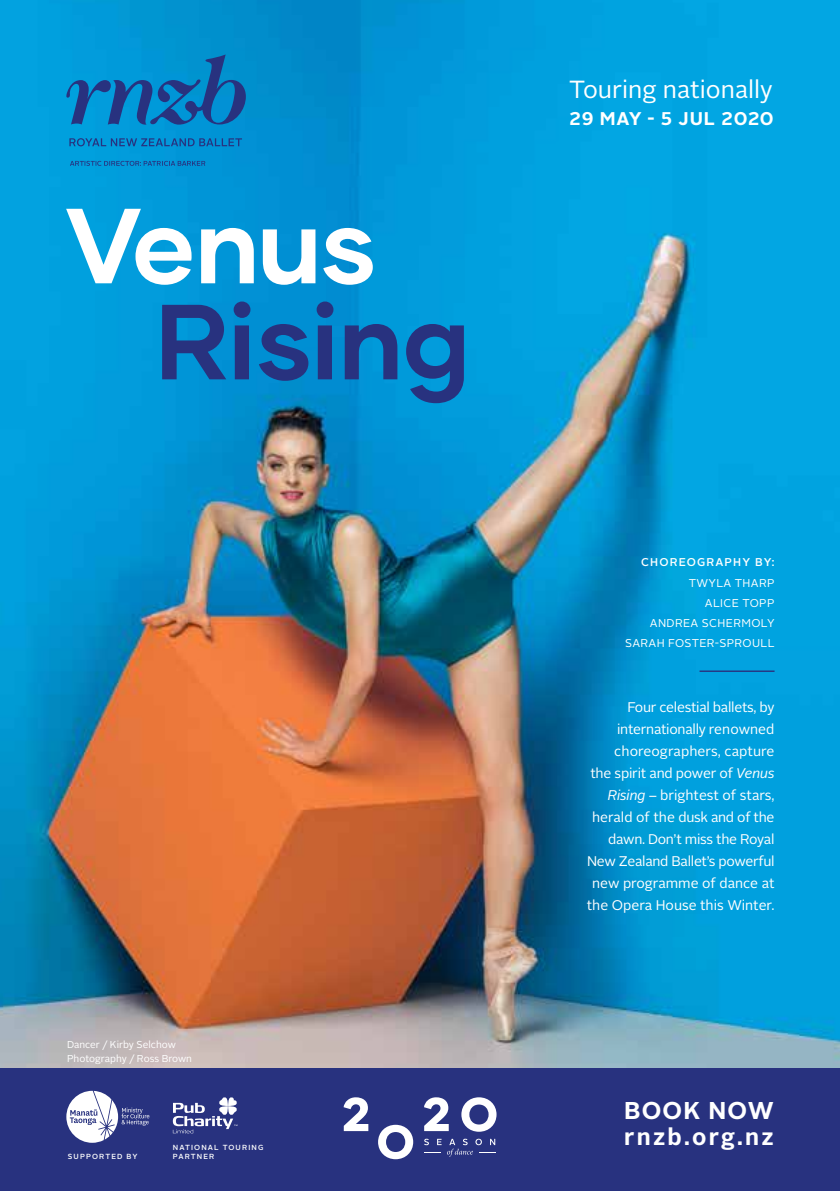
<style>
.page{position:relative;width:840px;height:1191px;background:#fff}
.page>*{position:absolute;margin:0;border:0;box-sizing:border-box;transform-origin:0 0}
.t1{font:700 106.4px "Gilmer";letter-spacing:-.01em;color:#28327f}
.t2{font:700 106.4px "Gilmer";letter-spacing:-.025em;color:#fff}
.t3{font:24.8px "Alright Sans";color:#fff}
.t4{font:700 24.2px "Alright Sans";letter-spacing:.05em;color:#fff}
.t5{font:700 23.4px "Alright Sans";letter-spacing:.1em;color:#fff}
.t6{font:700 18.4px "Alright Sans";letter-spacing:.05em;color:#fff}
.t7{font:14px/22px "Alright Sans";letter-spacing:-.015em;color:#fff;text-align:right}
.t8{font:11.4px/20.2px "Alright Sans";letter-spacing:.03em;color:#fff;text-align:right}
.t9{font:500 11.4px "Alright Sans";letter-spacing:.1em;color:#fff}
.t10{font:10px/14px "Alright Sans";color:#fff}
.t11{font:500 7.4px/8.8px "Alright Sans";letter-spacing:.15em;color:#fff}
.s1{font-style:italic}
</style>
<div class="page">
<img style="left:0;top:0;width:839px;height:1068px">
<div style="left:0;top:1068px;width:839px;height:123px;background:#28327f"></div>
<svg style="left:343px;top:1097px;width:25px;height:34px"></svg>
<svg style="left:424px;top:1097px;width:24px;height:34px"></svg>
<svg style="left:378px;top:1124px;width:35px;height:35px"></svg>
<svg style="left:461px;top:1097px;width:35px;height:34px"></svg>
<svg style="left:424px;top:1138px;width:71px;height:18px"></svg>
<svg style="left:66px;top:1090px;width:83px;height:52px"></svg>
<svg style="left:173px;top:1097px;width:64px;height:36px"></svg>
<svg style="left:66px;top:54px;width:180px;height:71px;background:#0b7abd"></svg>
<svg style="left:69px;top:138px;width:173px;height:8px"></svg>
<svg style="left:70px;top:161px;width:135px;height:5px"></svg>
<hr style="left:699px;top:670px;width:75px;height:2px;background:#28327f">
<h1 class="t2" style="left:66px;top:179px;width:312px">Venus</h1>
<h1 class="t1" style="left:155px;top:275px;width:317px">Rising</h1>
<p class="t10" style="left:67px;top:1037px;width:126px">Dancer / Kirby Selchow<br>Photography / Ross Brown</p>
<p class="t11" style="left:68px;top:1152px;width:71px">SUPPORTED BY</p>
<p class="t11" style="left:173px;top:1143px;width:92px">NATIONAL TOURING<br>PARTNER</p>
<h2 class="t3" style="left:569px;top:73px;width:205px">Touring nationally</h2>
<h3 class="t6" style="left:569px;top:105px;width:206px">29 MAY - 5 JUL 2020</h3>
<p class="t9" style="left:640px;top:554px;width:135px">CHOREOGRAPHY BY:</p>
<p class="t8" style="left:624px;top:573px;width:151px">TWYLA THARP<br>ALICE TOPP<br>ANDREA SCHERMOLY<br>SARAH FOSTER-SPROULL</p>
<p class="t7" style="left:586px;top:696px;width:189px">Four celestial ballets, by internationally renowned choreographers, capture<br>the spirit and power of <span class="s1">Venus<br>Rising</span> – brightest of stars, herald of the dusk and of the dawn. Don’t miss the Royal<br>New Zealand Ballet’s powerful new programme of dance at the Opera House this Winter.</p>
<h3 class="t4" style="left:623px;top:1093px;width:151px">BOOK NOW</h3>
<h3 class="t5" style="left:623px;top:1120px;width:151px">rnzb.org.nz</h3>
</div>
